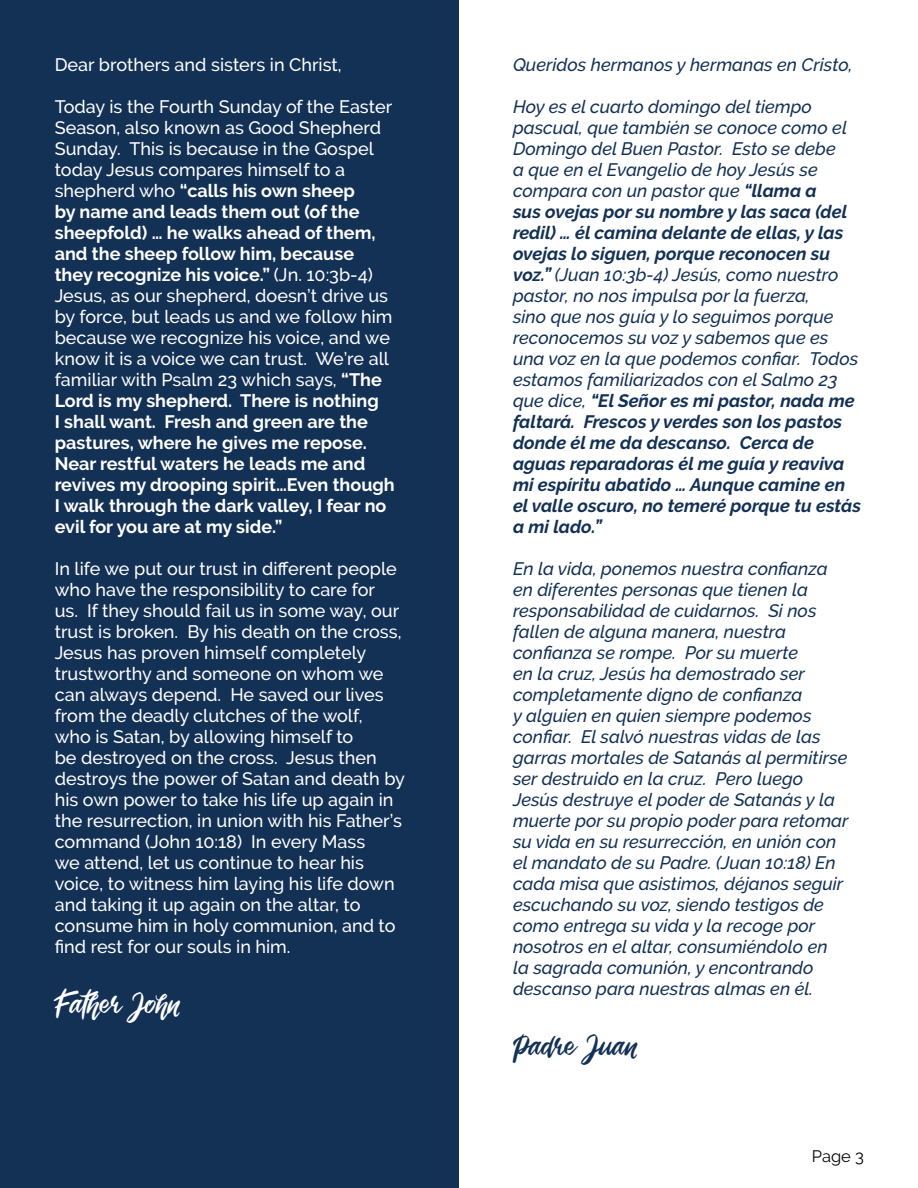
<style>
.page{position:relative;width:918px;height:1188px;background:#fff}
.page>*{position:absolute;margin:0;border:0;box-sizing:border-box;transform-origin:0 0}
.t1{font:37.5px "Roshida Valentines";color:#fff}
.t2{font:37.5px "Roshida Valentines";color:#133055}
.t3{font:italic 500 18px/21px "Raleway";color:#133055}
.t4{font:700 18px/21px "Raleway";color:#fff}
.t5{font:500 18px/21px "Raleway";color:#fff}
.t6{font:16.5px "Raleway";color:#000}
.s1{font-weight:500}
.s2{font-weight:700}
</style>
<div class="page">
<div style="left:0;top:0;width:459px;height:1188px;background:#133055"></div>
<p class="t5" style="left:55px;top:54px;width:289px">Dear brothers and sisters in Christ,</p>
<p class="t4" style="left:55px;top:96px;width:342px"><span class="s1">Today is the Fourth Sunday of the Easter Season, also known as Good Shepherd Sunday. This is because in the Gospel today Jesus compares himself to a shepherd who</span> “calls his own sheep<br>by name and leads them out (of the sheepfold) … he walks ahead of them, and the sheep follow him, because they recognize his voice.” <span class="s1">(Jn. 10:3b-4)<br>Jesus, as our shepherd, doesn’t drive us by force, but leads us and we follow him because we recognize his voice, and we know it is a voice we can trust. We’re all familiar with Psalm 23 which says,</span> “The Lord is my shepherd. There is nothing<br>I shall want. Fresh and green are the pastures, where he gives me repose.<br>Near restful waters he leads me and revives my drooping spirit…Even though I walk through the dark valley, I fear no evil for you are at my side.”</p>
<p class="t5" style="left:55px;top:558px;width:352px">In life we put our trust in different people who have the responsibility to care for<br>us. If they should fail us in some way, our trust is broken. By his death on the cross, Jesus has proven himself completely trustworthy and someone on whom we can always depend. He saved our lives from the deadly clutches of the wolf,<br>who is Satan, by allowing himself to<br>be destroyed on the cross. Jesus then destroys the power of Satan and death by his own power to take his life up again in the resurrection, in union with his Father’s command (John 10:18) In every Mass<br>we attend, let us continue to hear his voice, to witness him laying his life down and taking it up again on the altar, to consume him in holy communion, and to find rest for our souls in him.</p>
<h1 class="t1" style="left:55px;top:988px;width:128px">Father John</h1>
<p class="t3" style="left:513px;top:54px;width:341px">Queridos hermanos y hermanas en Cristo,</p>
<p class="t3" style="left:513px;top:96px;width:349px">Hoy es el cuarto domingo del tiempo pascual, que también se conoce como el Domingo del Buen Pastor. Esto se debe<br>a que en el Evangelio de hoy Jesús se compara con un pastor que <span class="s2">“llama a<br>sus ovejas por su nombre y las saca (del redil) … él camina delante de ellas, y las ovejas lo siguen, porque reconocen su voz.”</span> (Juan 10:3b-4) Jesús, como nuestro pastor, no nos impulsa por la fuerza,<br>sino que nos guía y lo seguimos porque reconocemos su voz y sabemos que es una voz en la que podemos confiar. Todos estamos familiarizados con el Salmo 23 que dice, <span class="s2">“El Señor es mi pastor, nada me faltará. Frescos y verdes son los pastos donde él me da descanso. Cerca de aguas reparadoras él me guía y reaviva mi espíritu abatido … Aunque camine en el valle oscuro, no temeré porque tu estás a mi lado.”</span></p>
<p class="t3" style="left:513px;top:558px;width:337px">En la vida, ponemos nuestra confianza en diferentes personas que tienen la responsabilidad de cuidarnos. Si nos fallen de alguna manera, nuestra confianza se rompe. Por su muerte<br>en la cruz, Jesús ha demostrado ser completamente digno de confianza<br>y alguien en quien siempre podemos confiar. El salvó nuestras vidas de las garras mortales de Satanás al permitirse ser destruido en la cruz. Pero luego Jesús destruye el poder de Satanás y la muerte por su propio poder para retomar su vida en su resurrección, en unión con el mandato de su Padre. (Juan 10:18) En cada misa que asistimos, déjanos seguir escuchando su voz, siendo testigos de como entrega su vida y la recoge por nosotros en el altar, consumiéndolo en<br>la sagrada comunión, y encontrando descanso para nuestras almas en él.</p>
<h1 class="t2" style="left:513px;top:1030px;width:127px">Padre Juan</h1>
<p class="t6" style="left:812px;top:1147px;width:54px">Page 3</p>
</div>
